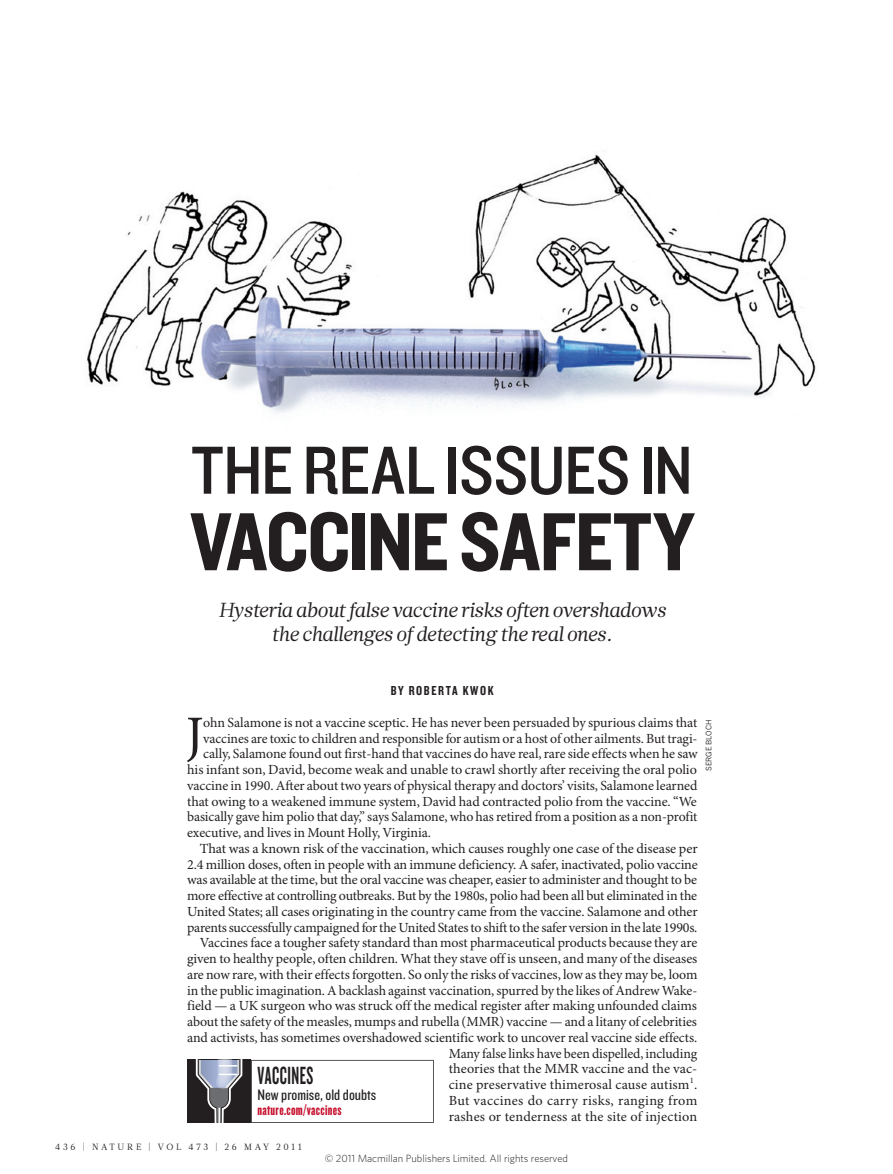
<style>
.page{position:relative;width:893px;height:1174px;background:#fff}
.page>*{position:absolute;margin:0;border:0;box-sizing:border-box;transform-origin:0 0}
.HEAD_42{font:85.5px "Knockout 50 Welterweight";letter-spacing:-.015em;color:#231f20}
.HEAD_42-2{font:70.5px "Knockout 30 Junior Welterwt";letter-spacing:-.01em;color:#231f20}
.BODY_DROP_CAP{font:54.45px "Minion Pro";color:#231f20}
.t1{font:25.8px "Knockout 48 Featherweight";letter-spacing:.025em;color:#231f20;scale:.75 1}
.INTRO{font:italic 20.25px/23.7px "Glosa Math";color:#231f20;text-align:center}
.t2{font:15.75px "Knockout 29 Junior Ltweight";color:#231f20}
.t3{font:15px "Knockout 68 Full Featherwt";letter-spacing:.02em;color:#c7112f}
.BODY_INDENT{font:13.95px/15.8px "Minion Pro";letter-spacing:-.005em;color:#231f20;text-align:justify}
.BODY_DROP_CAP-2{font:13.95px "Minion Pro";letter-spacing:-.01em;color:#231f20}
.AUTHOR_BYLINE{font:13.5px "Knockout 49 Liteweight";letter-spacing:.12em;color:#231f20}
.t4{font:300 10.5px "Whitney";color:#231f20}
.t5{font:9px "Glosa Math";letter-spacing:.3em;color:#231f20}
.PIC_CREDIT{font:7.5px "News Gothic MTOT";color:#231f20}
</style>
<div class="page">
<img style="left:87px;top:154px;width:729px;height:259px">
<svg style="left:187px;top:1060px;width:247px;height:63px"></svg>
<p class="HEAD_42-2" style="left:191px;top:423px;width:503px">THE REAL ISSUES IN</p>
<p class="HEAD_42" style="left:190px;top:485px;width:506px">VACCINE SAFETY</p>
<p class="INTRO" style="left:218px;top:598px;width:449px">Hysteria about false vaccine risks often overshadows the challenges of detecting the real ones.</p>
<p class="AUTHOR_BYLINE" style="left:391px;top:682px;width:104px">BY ROBERTA KWOK</p>
<p class="BODY_DROP_CAP" style="left:186px;top:703px;width:19px">J</p>
<p class="BODY_DROP_CAP-2" style="left:203px;top:714px;width:496px">ohn Salamone is not a vaccine sceptic. He has never been persuaded by spurious claims that</p>
<p class="PIC_CREDIT" style="left:704px;top:771px;width:53px;rotate:-90deg">SERGE BLOCH</p>
<p class="BODY_DROP_CAP-2" style="left:203px;top:729px;width:496px">vaccines are toxic to children and responsible for autism or a host of other ailments. But tragi-</p>
<p class="BODY_DROP_CAP-2" style="left:203px;top:745px;width:496px">cally, Salamone found out first-hand that vaccines do have real, rare side effects when he saw</p>
<p class="BODY_DROP_CAP-2" style="left:187px;top:761px;width:511px">his infant son, David, become weak and unable to crawl shortly after receiving the oral polio</p>
<p class="BODY_DROP_CAP-2" style="left:187px;top:777px;width:512px">vaccine in 1990. After about two years of physical therapy and doctors’ visits, Salamone learned</p>
<p class="BODY_DROP_CAP-2" style="left:187px;top:792px;width:511px">that owing to a weakened immune system, David had contracted polio from the vaccine. “We</p>
<p class="BODY_DROP_CAP-2" style="left:187px;top:808px;width:512px">basically gave him polio that day,” says Salamone, who has retired from a position as a non-profit</p>
<p class="BODY_DROP_CAP-2" style="left:187px;top:824px;width:245px">executive, and lives in Mount Holly, Virginia.</p>
<p class="BODY_INDENT" style="left:187px;top:841px;width:512px;text-indent:13px">That was a known risk of the vaccination, which causes roughly one case of the disease per 2.4 million doses, often in people with an immune deficiency. A safer, inactivated, polio vaccine was available at the time, but the oral vaccine was cheaper, easier to administer and thought to be more effective at controlling outbreaks. But by the 1980s, polio had been all but eliminated in the United States; all cases originating in the country came from the vaccine. Salamone and other parents successfully campaigned for the United States to shift to the safer version in the late 1990s.</p>
<p class="BODY_INDENT" style="left:187px;top:935px;width:512px;text-align:right">Vaccines face a tougher safety standard than most pharmaceutical products because they are given to healthy people, often children. What they stave off is unseen, and many of the diseases are now rare, with their effects forgotten. So only the risks of vaccines, low as they may be, loom in the public imagination. A backlash against vaccination, spurred by the likes of Andrew Wake&shy;field — a UK surgeon who was struck off the medical register after making unfounded claims about the safety of the measles, mumps and rubella (MMR) vaccine — and a litany of celebrities and activists, has sometimes overshadowed scientific work to uncover real vaccine side effects.<br>Many false links have been dispelled, including<br>theories that the MMR vaccine and the vac-<br>cine preservative thimerosal cause autism<sup>1</sup>.<br>But vaccines do carry risks, ranging from<br>rashes or tenderness at the site of injection</p>
<p class="t1" style="left:258px;top:1059px;width:76px">VACCINES</p>
<p class="t2" style="left:258px;top:1084px;width:120px">New promise, old doubts</p>
<p class="t3" style="left:258px;top:1101px;width:85px">nature.com/vaccines</p>
<p class="t5" style="left:55px;top:1141px;width:248px">436 | NATURE | VOL 473 | 26 MAY 2011</p>
<p class="t4" style="left:325px;top:1151px;width:245px">© 2011 Macmillan Publishers Limited. All rights reserved</p>
</div>
